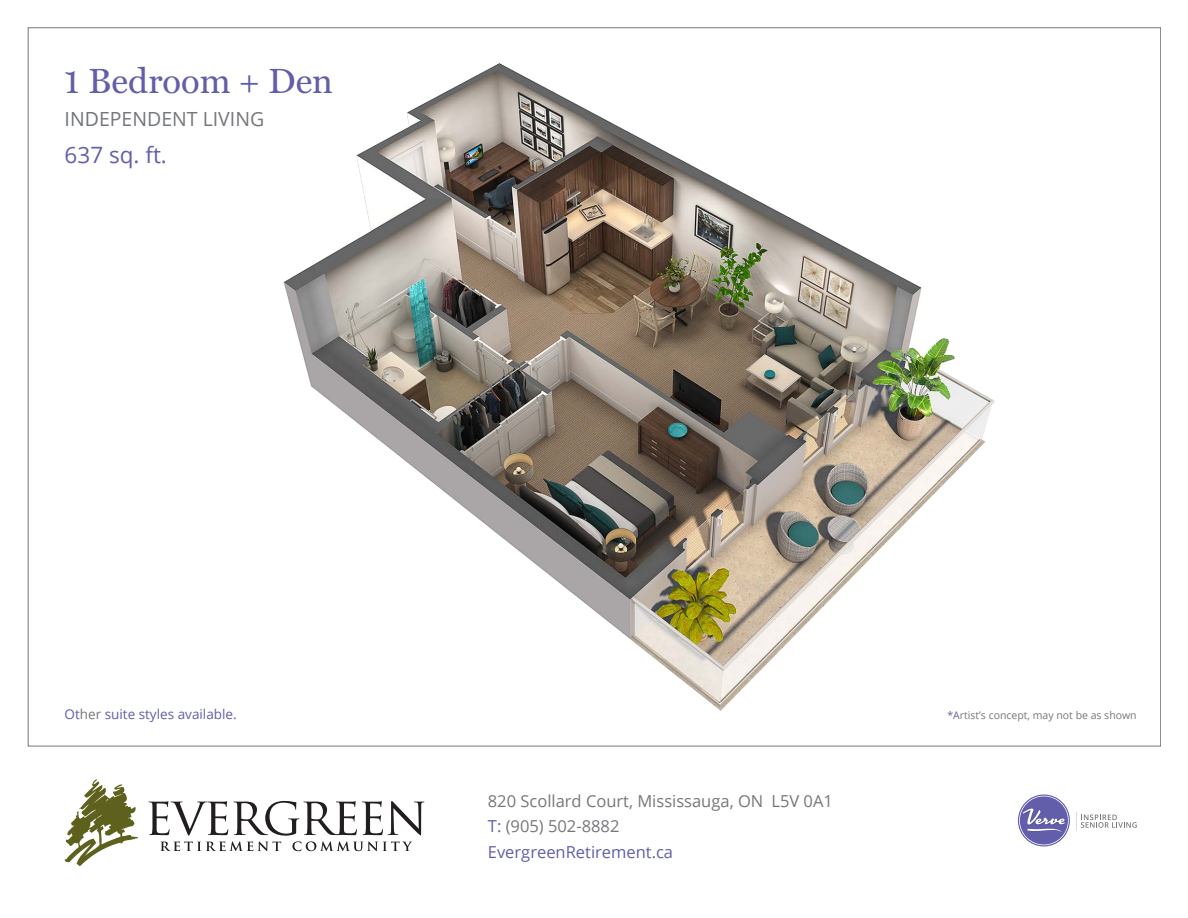
<style>
.page{position:relative;width:1188px;height:918px;background:#fff}
.page>*{position:absolute;margin:0;border:0;box-sizing:border-box;transform-origin:0 0}
.t1{font:35.25px "Miller Text";color:#625ea9}
.t2{font:22.5px "Open Sans";color:#625ea9}
.t3{font:19.5px "Open Sans";color:#75777a}
.body{font:16.5px "Open Sans";color:#75777a}
.URL{font:16.5px "Open Sans";color:#625ea9}
._4_-_address{font:16.5px "Open Sans";color:#75777a}
.t4{font:13.5px "Open Sans";color:#625ea9}
.t5{font:10.5px "Open Sans";color:#75777a}
.s1{color:#645faa}
.s2{color:#707478}
.s3{color:#75777a}
.s4{color:#625ea9}
</style>
<div class="page">
<img style="left:278px;top:27px;width:723px;height:684px">
<svg style="left:1018px;top:794px;width:52px;height:52px"></svg>
<svg style="left:1076px;top:812px;width:61px;height:18px"></svg>
<svg style="left:149px;top:801px;width:275px;height:50px"></svg>
<svg style="left:65px;top:779px;width:73px;height:87px"></svg>
<h1 class="t1" style="left:65px;top:60px;width:270px">1 <span class="s1">B</span>edroom + Den</h1>
<p class="t3" style="left:65px;top:105px;width:201px"><span class="s2">IND</span>EPE<span class="s2">N</span>DENT LIVING</p>
<h2 class="t2" style="left:65px;top:140px;width:104px"><span class="s1">637 s</span>q. ft.</h2>
<p class="t4" style="left:65px;top:705px;width:174px">Ot<span class="s3">her</span> suite styles available.</p>
<p class="t5" style="left:947px;top:708px;width:191px"><span class="s4">*A</span>rtist’s concept, may not be as shown</p>
<p class="body" style="left:488px;top:790px;width:347px">820 Scollard Court, Mississauga, ON L5V 0A1</p>
<p class="_4_-_address" style="left:488px;top:815px;width:133px"><span class="s4">T:</span> (905) 502-8882</p>
<p class="URL" style="left:488px;top:841px;width:187px">EvergreenRetirement.ca</p>
</div>
